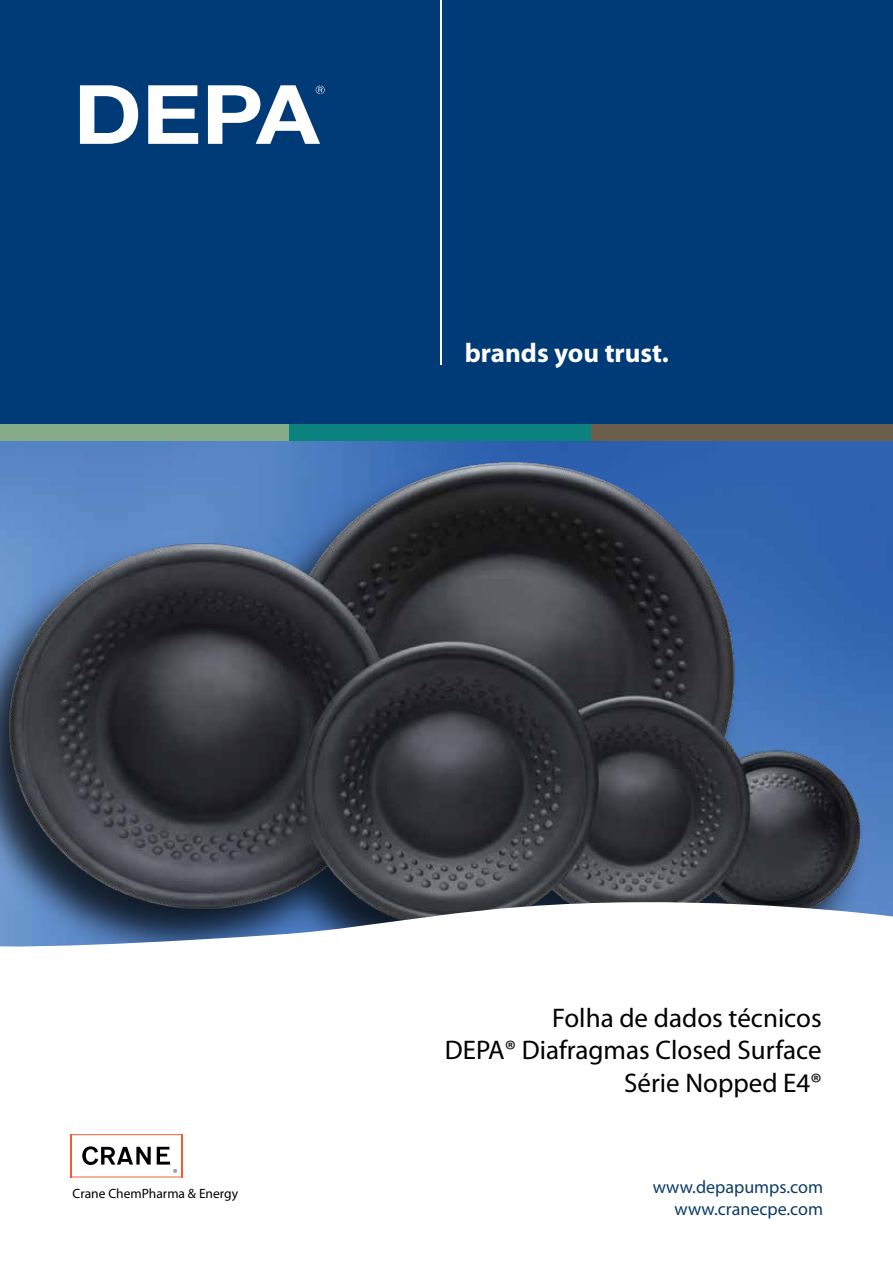
<style>
.page{position:relative;width:893px;height:1263px;background:#fff}
.page>*{position:absolute;margin:0;border:0;box-sizing:border-box;transform-origin:0 0}
.t1{font:27px/32.4px "Myriad Pro";color:#000;text-align:right}
.t2{font:700 27px "Myriad Pro";color:#fff}
.t3{font:18px/21.6px "Myriad Pro";color:#0c3d66;text-align:right}
.t4{font:13.5px "Myriad Pro";color:#000}
</style>
<div class="page">
<div style="left:0;top:0;width:893px;height:424px;background:#003b78"></div>
<hr style="left:440px;top:0;width:1px;height:365px;background:#fff">
<svg style="left:80px;top:85px;width:58px;height:59px"></svg>
<svg style="left:148px;top:85px;width:50px;height:59px"></svg>
<svg style="left:208px;top:85px;width:117px;height:59px"></svg>
<img style="left:0;top:443px;width:887px;height:458px">
<div style="left:0;top:424px;width:289px;height:17px;background:#85ab8b"></div>
<div style="left:289px;top:424px;width:302px;height:17px;background:#0c827f"></div>
<div style="left:591px;top:424px;width:302px;height:17px;background:#6d5f4d"></div>
<svg style="left:0;top:901px;width:893px;height:277px"></svg>
<svg style="left:82px;top:1146px;width:69px;height:19px"></svg>
<hr style="left:71px;top:1176px;width:111px;height:1px;background:#f15d2f">
<hr style="left:181px;top:1134px;width:1px;height:43px;background:#f15d2f">
<hr style="left:71px;top:1134px;width:111px;height:1px;background:#f15d2f">
<hr style="left:71px;top:1134px;width:1px;height:43px;background:#f15d2f">
<svg style="left:157px;top:1147px;width:20px;height:26px"></svg>
<p class="t2" style="left:465px;top:338px;width:206px">brands you trust.</p>
<p class="t4" style="left:73px;top:1186px;width:167px">Crane ChemPharma &amp; Energy</p>
<p class="t1" style="left:445px;top:1002px;width:378px">Folha de dados técnicos<br>DEPA® Diafragmas Closed Surface<br>Série Nopped E4®</p>
<p class="t3" style="left:653px;top:1176px;width:172px">www.depapumps.com www.cranecpe.com</p>
</div>
